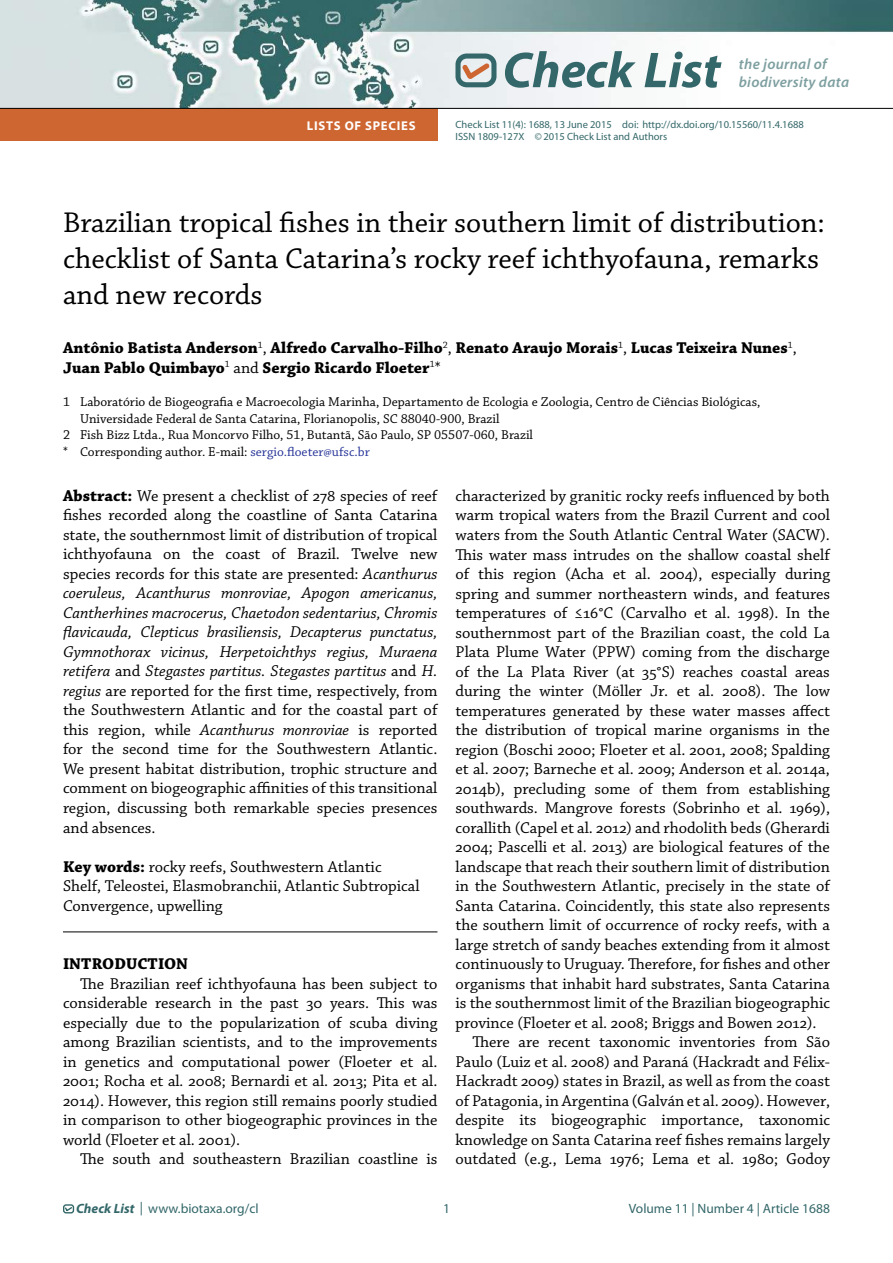
<style>
.page{position:relative;width:893px;height:1263px;background:#fff}
.page>*{position:absolute;margin:0;border:0;box-sizing:border-box;transform-origin:0 0}
.t1{font:italic 700 50.7px "Myriad Pro";color:#336769}
.t2{font:30px/36px "Chaparral Pro";color:#000}
.t3{font:16.5px/19.5px "Chaparral Pro";color:#000;text-align:justify}
.t4{font:700 16.5px/19.5px "Chaparral Pro";color:#000}
.t5{font:italic 600 15px/18px "Myriad Pro";letter-spacing:.02em;color:#7e9fa0}
.t6{font:13.5px "Chaparral Pro";color:#000}
.t7{font:13.5px "Myriad Pro";color:#336769}
.t8{font:700 12.75px "Myriad Pro";letter-spacing:.06em;color:#fff}
.t9{font:10.5px/12.6px "Myriad Pro";color:#336769}
.s1{font-weight:400}
.s2{color:#293699}
.s3{font-weight:700}
.s4{font-style:italic}
.s5{font-weight:700;font-style:italic}
</style>
<div class="page">
<div style="left:63px;top:1204px;width:11px;height:9px;border:1px solid #336767;border-radius:2px"></div>
<svg style="left:64px;top:1206px;width:9px;height:6px"></svg>
<img style="left:0;top:0;width:893px;height:108px">
<svg style="left:455px;top:53px;width:41px;height:34px"></svg>
<hr style="left:63px;top:932px;width:374px;height:1px;background:#000">
<div style="left:0;top:109px;width:437px;height:32px;background:#ce6631"></div>
<hr style="left:0;top:108px;width:893px;height:1px;background:#000">
<p class="t8" style="left:307px;top:117px;width:110px">LISTS OF SPECIES</p>
<h1 class="t1" style="left:502px;top:37px;width:220px">Check List</h1>
<p class="t5" style="left:739px;top:55px;width:112px">the journal of biodiversity data</p>
<p class="t9" style="left:455px;top:118px;width:350px">Check List 11(4): 1688, 13 June 2015 doi: http://dx.doi.org/10.15560/11.4.1688<br>ISSN 1809-127X ©2015 Check List and Authors</p>
<h2 class="t2" style="left:63px;top:206px;width:763px">Brazilian tropical fishes in their southern limit of distribution: checklist of Santa Catarina’s rocky reef ichthyofauna, remarks and new records</h2>
<p class="t4" style="left:63px;top:339px;width:735px">Antônio Batista Anderson<sup>1</sup><span class="s1">,</span> Alfredo Carvalho-Filho<sup>2</sup><span class="s1">,</span> Renato Araujo Morais<sup>1</sup><span class="s1">,</span> Lucas Teixeira Nunes<sup>1</sup><span class="s1">,<br></span>Juan Pablo Quimbayo<sup>1</sup> <span class="s1">and</span> Sergio Ricardo Floeter<sup>1</sup><span class="s1">*</span></p>
<p class="t6" style="left:63px;top:395px;width:699px">1 Laboratório de Biogeografia e Macroecologia Marinha, Departamento de Ecologia e Zoologia, Centro de Ciências Biológicas,</p>
<p class="t6" style="left:80px;top:411px;width:421px">Universidade Federal de Santa Catarina, Florianopolis, SC 88040-900, Brazil</p>
<p class="t6" style="left:63px;top:428px;width:472px">2 Fish Bizz Ltda., Rua Moncorvo Filho, 51, Butantã, São Paulo, SP 05507-060, Brazil</p>
<p class="t6" style="left:63px;top:444px;width:308px">* Corresponding author. E-mail: <span class="s2">sergio.floeter@ufsc.br</span></p>
<p class="t3" style="left:63px;top:487px;width:376px"><span class="s3">Abstract:</span> We present a checklist of 278 species of reef fishes recorded along the coastline of Santa Catarina state, the southernmost limit of distribution of tropical ichthyofauna on the coast of Brazil. Twelve new species records for this state are presented: <span class="s4">Acanthurus coeruleus, Acanthurus monroviae, Apogon americanus, Cantherhines macrocerus, Chaetodon sedentarius, Chromis flavicauda, Clepticus brasiliensis, Decapterus punctatus, Gymnothorax vicinus, Herpetoichthys regius, Muraena retifera</span> and <span class="s4">Stegastes partitus. Stegastes partitus</span> and <span class="s4">H. regius</span> are reported for the first time, respectively, from the Southwestern Atlantic and for the coastal part of this region, while <span class="s4">Acanthurus monroviae</span> is reported for the second time for the Southwestern Atlantic.<br>We present habitat distribution, trophic structure and comment on biogeographic affinities of this transitional region, discussing both remarkable species presences and absences.</p>
<p class="t3" style="left:63px;top:857px;width:358px;text-align:left"><span class="s3">Key words:</span> rocky reefs, Southwestern Atlantic<br>Shelf, Teleostei, Elasmobranchii, Atlantic Subtropical<br>Convergence, upwelling</p>
<p class="t3" style="left:455px;top:487px;width:376px">characterized by granitic rocky reefs influenced by both</p>
<p class="t3" style="left:455px;top:506px;width:376px">warm tropical waters from the Brazil Current and cool</p>
<p class="t3" style="left:455px;top:526px;width:376px">waters from the South Atlantic Central Water (SACW).</p>
<p class="t3" style="left:455px;top:545px;width:376px">This water mass intrudes on the shallow coastal shelf</p>
<p class="t3" style="left:455px;top:565px;width:376px">of this region (Acha et al. 2004), especially during</p>
<p class="t3" style="left:455px;top:584px;width:376px">spring and summer northeastern winds, and features</p>
<p class="t3" style="left:455px;top:604px;width:376px">temperatures of ≤16°C (Carvalho et al. 1998). In the</p>
<p class="t3" style="left:455px;top:623px;width:376px">southernmost part of the Brazilian coast, the cold La</p>
<p class="t3" style="left:455px;top:643px;width:376px">Plata Plume Water (PPW) coming from the discharge</p>
<p class="t3" style="left:455px;top:662px;width:376px">of the La Plata River (at 35°S) reaches coastal areas</p>
<p class="t3" style="left:455px;top:682px;width:376px">during the winter (Möller Jr. et al. 2008). The low</p>
<p class="t3" style="left:455px;top:701px;width:376px">temperatures generated by these water masses affect</p>
<p class="t3" style="left:455px;top:721px;width:376px">the distribution of tropical marine organisms in the</p>
<p class="t3" style="left:455px;top:740px;width:376px">region (Boschi 2000; Floeter et al. 2001, 2008; Spalding</p>
<p class="t3" style="left:455px;top:760px;width:376px">et al. 2007; Barneche et al. 2009; Anderson et al. 2014a,</p>
<p class="t3" style="left:455px;top:779px;width:376px">2014b), precluding some of them from establishing</p>
<p class="t3" style="left:455px;top:799px;width:376px">southwards. Mangrove forests (Sobrinho et al. 1969),</p>
<p class="t3" style="left:455px;top:818px;width:376px">corallith (Capel et al. 2012) and rhodolith beds (Gherardi</p>
<p class="t3" style="left:455px;top:838px;width:376px">2004; Pascelli et al. 2013) are biological features of the</p>
<p class="t3" style="left:455px;top:857px;width:376px">landscape that reach their southern limit of distribution</p>
<p class="t3" style="left:455px;top:877px;width:376px">in the Southwestern Atlantic, precisely in the state of</p>
<p class="t3" style="left:455px;top:896px;width:376px">Santa Catarina. Coincidently, this state also represents</p>
<p class="t3" style="left:455px;top:916px;width:376px">the southern limit of occurrence of rocky reefs, with a</p>
<p class="t3" style="left:455px;top:935px;width:376px">large stretch of sandy beaches extending from it almost</p>
<p class="t3" style="left:455px;top:955px;width:376px">continuously to Uruguay. Therefore, for fishes and other</p>
<p class="t3" style="left:455px;top:974px;width:376px">organisms that inhabit hard substrates, Santa Catarina</p>
<p class="t3" style="left:455px;top:994px;width:376px">is the southernmost limit of the Brazilian biogeographic</p>
<p class="t3" style="left:455px;top:1013px;width:362px">province (Floeter et al. 2008; Briggs and Bowen 2012).</p>
<p class="t3" style="left:472px;top:1033px;width:359px">There are recent taxonomic inventories from São</p>
<p class="t3" style="left:455px;top:1052px;width:376px">Paulo (Luiz et al. 2008) and Paraná (Hackradt and Félix-</p>
<p class="t3" style="left:455px;top:1072px;width:376px">Hackradt 2009) states in Brazil, as well as from the coast</p>
<p class="t3" style="left:455px;top:1091px;width:376px">of Patagonia, in Argentina (Galván et al. 2009). However,</p>
<p class="t3" style="left:455px;top:1111px;width:376px">despite its biogeographic importance, taxonomic</p>
<p class="t3" style="left:455px;top:1130px;width:376px">knowledge on Santa Catarina reef fishes remains largely</p>
<p class="t3" style="left:455px;top:1150px;width:376px">outdated (e.g., Lema 1976; Lema et al. 1980; Godoy</p>
<p class="t4" style="left:63px;top:955px;width:127px">INTRODUCTION</p>
<p class="t3" style="left:63px;top:974px;width:376px;text-indent:17px">The Brazilian reef ichthyofauna has been subject to considerable research in the past 30 years. This was especially due to the popularization of scuba diving among Brazilian scientists, and to the improvements in genetics and computational power (Floeter et al.<br>2001; Rocha et al<span class="s4">.</span> 2008; Bernardi et al. 2013; Pita et al.<br>2014). However, this region still remains poorly studied in comparison to other biogeographic provinces in the world (Floeter et al. 2001).</p>
<p class="t3" style="left:80px;top:1150px;width:359px">The south and southeastern Brazilian coastline is</p>
<p class="t7" style="left:76px;top:1200px;width:184px"><span class="s5">Check List</span> | www.biotaxa.org/cl</p>
<p class="t7" style="left:443px;top:1200px;width:8px">1</p>
<p class="t7" style="left:629px;top:1200px;width:203px">Volume 11 | Number 4 | Article 1688</p>
</div>
